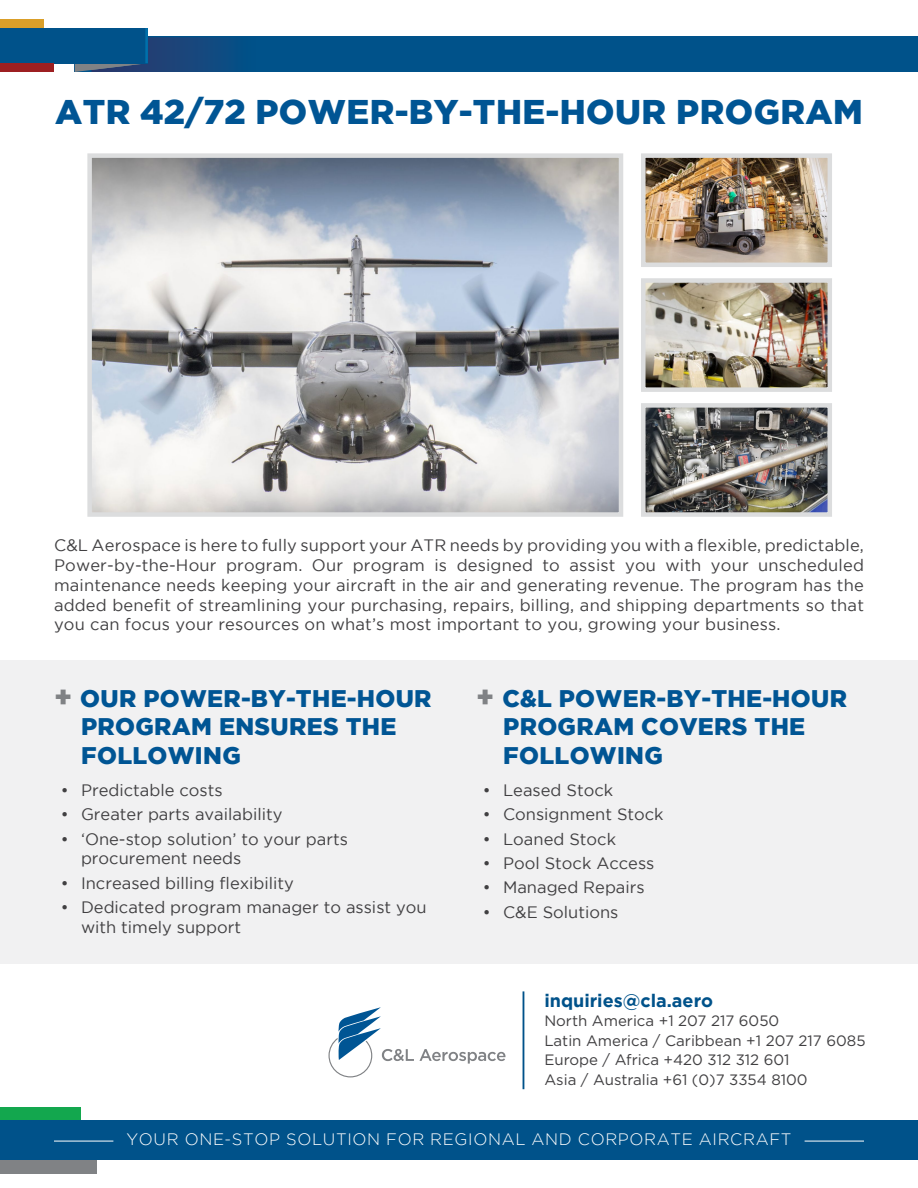
<style>
.page{position:relative;width:918px;height:1188px;background:#fff}
.page>*{position:absolute;margin:0;border:0;box-sizing:border-box;transform-origin:0 0}
.t1{font:900 34.2px "Gotham";letter-spacing:.015em;color:#005594}
.t2{font:900 24px/28.8px "Gotham";letter-spacing:.015em;color:#005594}
.t3{font:700 18px "Gotham";color:#00528a}
.t4{font:16.5px/19.8px "Gotham";color:#414042}
.t5{font:300 16.5px "Gotham";letter-spacing:.04em;color:#fff}
.t6{font:15px "Gotham";color:#414042}
.s1{font-size:28.5px;color:#808285}
</style>
<div class="page">
<div style="left:0;top:661px;width:918px;height:303px;background:#f1f1f2"></div>
<div style="left:0;top:1107px;width:81px;height:29px;background:#13a74e"></div>
<div style="left:0;top:1146px;width:96px;height:28px;background:#808285"></div>
<div style="left:0;top:1120px;width:918px;height:40px;background:#00528a"></div>
<hr style="left:805px;top:1141px;width:59px;height:1px;background:#fff">
<hr style="left:54px;top:1141px;width:59px;height:1px;background:#fff">
<div style="left:75px;top:37px;width:843px;height:35px;background:#00528a"></div>
<div style="left:0;top:28px;width:148px;height:35px;background:#00528a"></div>
<svg style="left:75px;top:28px;width:331px;height:44px"></svg>
<div style="left:0;top:63px;width:53px;height:9px;background:#9d1f21"></div>
<div style="left:0;top:19px;width:43px;height:9px;background:#da9f29"></div>
<hr style="left:523px;top:991px;width:1px;height:98px;background:#00528a">
<img style="left:92px;top:158px;width:526px;height:354px">
<div style="left:87px;top:153px;width:536px;height:364px;border:4px solid #dcddde"></div>
<img style="left:646px;top:283px;width:181px;height:104px">
<div style="left:641px;top:278px;width:191px;height:114px;border:4px solid #dcddde"></div>
<img style="left:646px;top:158px;width:181px;height:104px">
<div style="left:641px;top:153px;width:191px;height:114px;border:4px solid #dcddde"></div>
<img style="left:646px;top:408px;width:181px;height:104px">
<div style="left:641px;top:403px;width:191px;height:114px;border:4px solid #dcddde"></div>
<svg style="left:328px;top:1007px;width:178px;height:70px"></svg>
<p class="t1" style="left:55px;top:92px;width:809px">ATR 42/72 POWER-BY-THE-HOUR PROGRAM</p>
<p class="t4" style="left:54px;top:535px;width:812px;text-align:justify">C&amp;L Aerospace is here to fully support your ATR needs by providing you with a flexible, predictable, Power-by-the-Hour program. Our program is designed to assist you with your unscheduled maintenance needs keeping your aircraft in the air and generating revenue. The program has the added benefit of streamlining your purchasing, repairs, billing, and shipping departments so that you can focus your resources on what’s most important to you, growing your business.</p>
<p class="t2" style="left:54px;top:683px;width:379px"><span class="s1">+</span> OUR POWER-BY-THE-HOUR</p>
<p class="t2" style="left:81px;top:712px;width:317px">PROGRAM ENSURES THE<br>FOLLOWING</p>
<p class="t4" style="left:61px;top:780px;width:163px">• Predictable costs</p>
<p class="t4" style="left:61px;top:804px;width:223px">• Greater parts availability</p>
<p class="t4" style="left:81px;top:829px;width:268px;text-indent:-20px">• ‘One-stop solution’ to your parts procurement needs</p>
<p class="t4" style="left:61px;top:873px;width:235px">• Increased billing flexibility</p>
<p class="t4" style="left:81px;top:897px;width:347px;text-indent:-20px">• Dedicated program manager to assist you with timely support</p>
<p class="t2" style="left:476px;top:683px;width:372px"><span class="s1">+</span> C&amp;L POWER-BY-THE-HOUR</p>
<p class="t2" style="left:503px;top:712px;width:304px">PROGRAM COVERS THE<br>FOLLOWING</p>
<p class="t4" style="left:483px;top:780px;width:132px">• Leased Stock</p>
<p class="t4" style="left:483px;top:804px;width:182px">• Consignment Stock</p>
<p class="t4" style="left:483px;top:829px;width:135px">• Loaned Stock</p>
<p class="t4" style="left:483px;top:853px;width:173px">• Pool Stock Access</p>
<p class="t4" style="left:483px;top:877px;width:163px">• Managed Repairs</p>
<p class="t4" style="left:483px;top:902px;width:137px">• C&amp;E Solutions</p>
<p class="t3" style="left:544px;top:990px;width:170px">inquiries@cla.aero</p>
<p class="t6" style="left:544px;top:1013px;width:237px">North America +1 207 217 6050</p>
<p class="t6" style="left:544px;top:1032px;width:323px">Latin America / Caribbean +1 207 217 6085</p>
<p class="t6" style="left:544px;top:1052px;width:247px">Europe / Africa +420 312 312 601</p>
<p class="t6" style="left:544px;top:1071px;width:265px">Asia / Australia +61 (0)7 3354 8100</p>
<p class="t5" style="left:126px;top:1130px;width:667px">YOUR ONE-STOP SOLUTION FOR REGIONAL AND CORPORATE AIRCRAFT</p>
</div>
